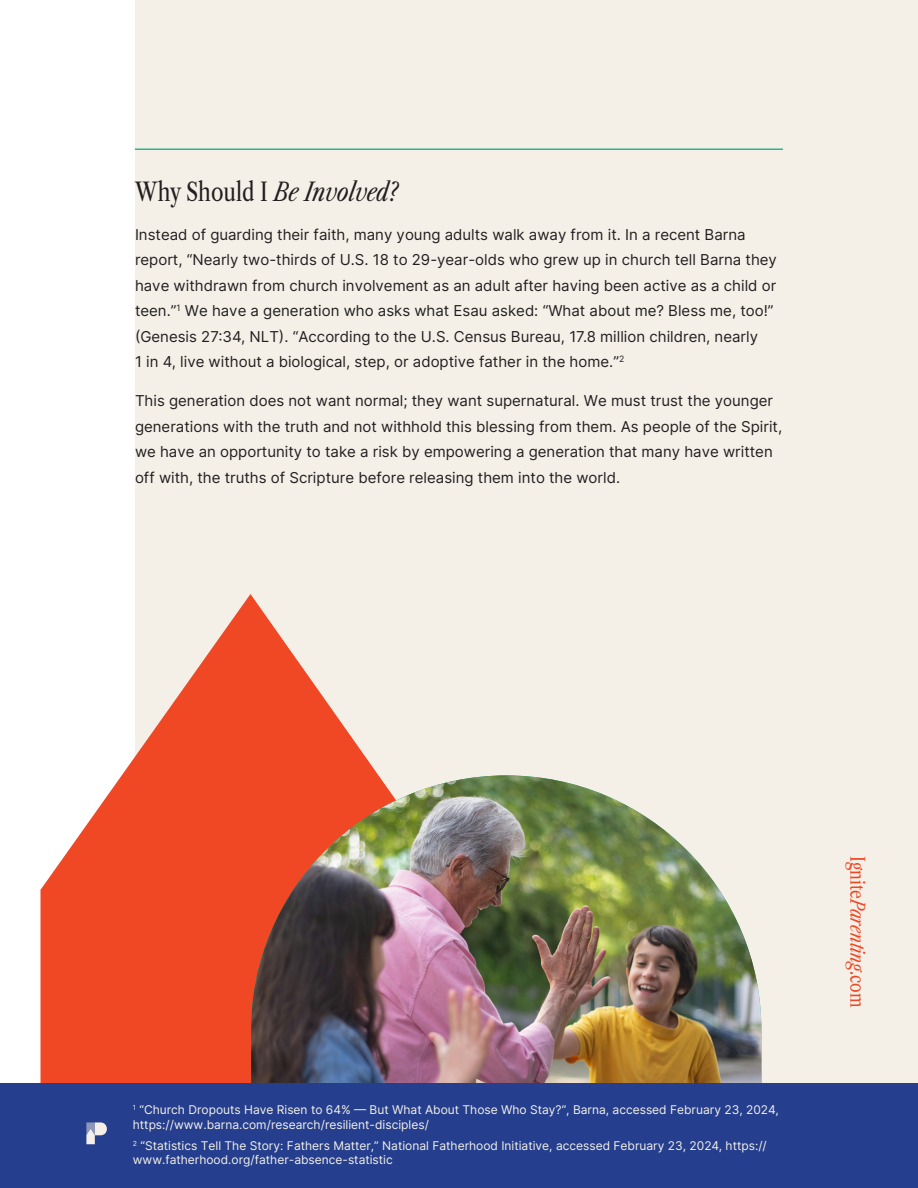
<style>
.page{position:relative;width:918px;height:1188px;background:#fff}
.page>*{position:absolute;margin:0;border:0;box-sizing:border-box;transform-origin:0 0}
.t1{font:italic 25.5px "Libre Caslon Condensed";letter-spacing:-.005em;color:#231f20}
.t2{font:19.5px "Libre Caslon Condensed";color:#f04824}
.Body{font:15px/25.5px "Inter";color:#231f20}
.t3{font:12px/14.4px "Inter";color:#f4f0e8}
.s1{font-style:normal}
.s2{font-style:italic}
</style>
<div class="page">
<div style="left:135px;top:0;width:783px;height:1188px;background:#f4f0e8"></div>
<hr style="left:135px;top:148px;width:648px;height:2px;background:#25b88c">
<svg style="left:40px;top:594px;width:338px;height:489px;fill:#f04824"></svg>
<img style="left:251px;top:775px;width:510px;height:308px">
<div style="left:0;top:1083px;width:918px;height:105px;background:#253f8e"></div>
<svg style="left:86px;top:1122px;width:21px;height:22px"></svg>
<p class="t1" style="left:135px;top:176px;width:264px"><span class="s1">Why Should I</span> Be Involved?</p>
<p class="Body" style="left:135px;top:221px;width:643px">Instead of guarding their faith, many young adults walk away from it. In a recent Barna report, “Nearly two-thirds of U.S. 18 to 29-year-olds who grew up in church tell Barna they have withdrawn from church involvement as an adult after having been active as a child or teen.”<sup>1</sup> We have a generation who asks what Esau asked: “What about me? Bless me, too!” (Genesis 27:34, NLT). “According to the U.S. Census Bureau, 17.8 million children, nearly<br>1 in 4, live without a biological, step, or adoptive father in the home.”<sup>2</sup></p>
<p class="Body" style="left:135px;top:388px;width:649px">This generation does not want normal; they want supernatural. We must trust the younger generations with the truth and not withhold this blessing from them. As people of the Spirit, we have an opportunity to take a risk by empowering a generation that many have written off with, the truths of Scripture before releasing them into the world.</p>
<p class="t3" style="left:133px;top:1102px;width:647px"><sup>1</sup> “Church Dropouts Have Risen to 64% — But What About Those Who Stay?”, Barna, accessed February 23, 2024, https://www.barna.com/research/resilient-disciples/</p>
<p class="t3" style="left:133px;top:1138px;width:636px"><sup>2</sup> “Statistics Tell The Story: Fathers Matter,” National Fatherhood Initiative, accessed February 23, 2024, https:// www.fatherhood.org/father-absence-statistic</p>
<p class="t2" style="left:869px;top:856px;width:152px;rotate:90deg">Ignite<span class="s2">Parenting</span>.com</p>
</div>
